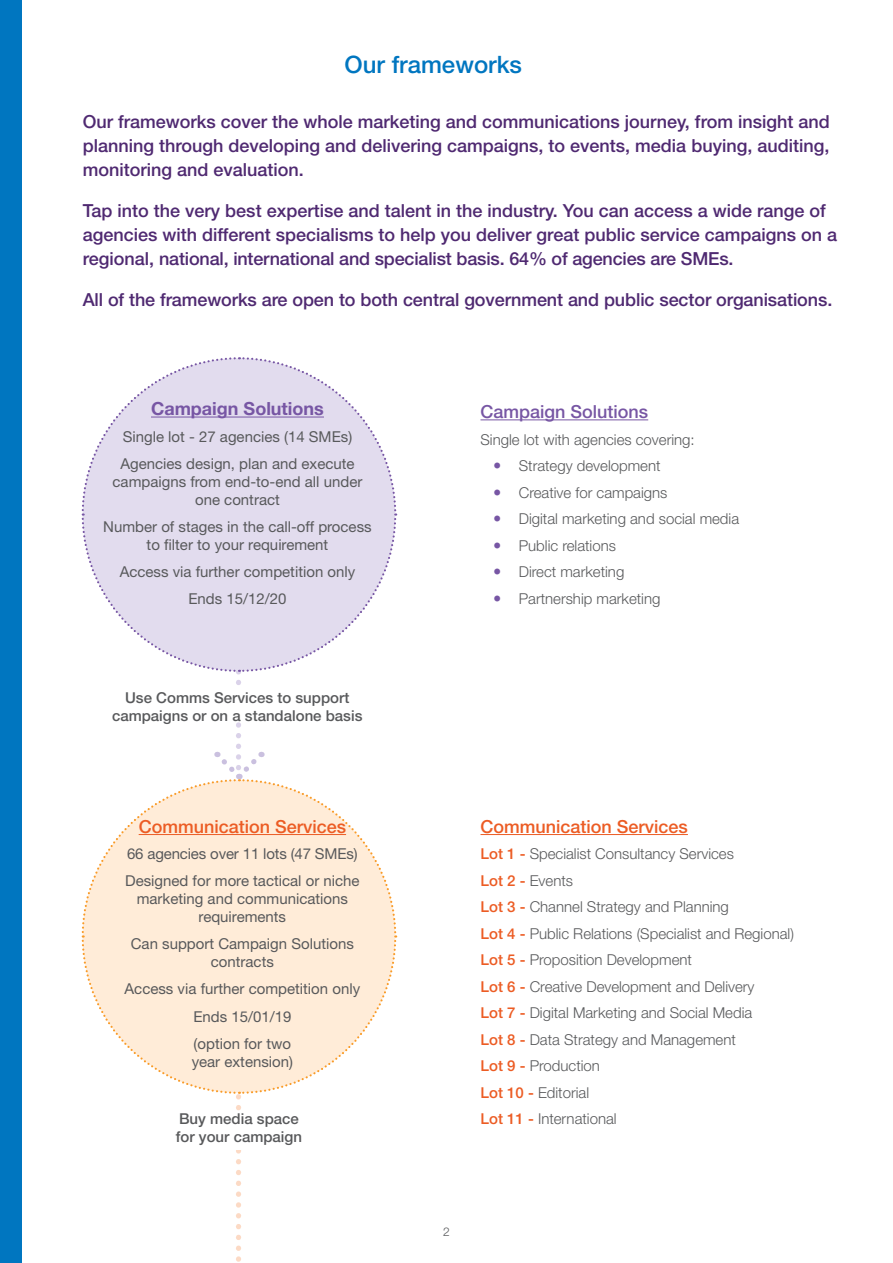
<style>
.page{position:relative;width:893px;height:1263px;background:#fff}
.page>*{position:absolute;margin:0;border:0;box-sizing:border-box;transform-origin:0 0}
.t1{font:500 24px "Helvetica Neue";color:#0076c0}
.t2{font:500 18px/24px "Helvetica Neue LT";color:#4f2971;text-align:justify}
.t3{font:500 18px "Helvetica Neue";color:#ec5c24}
.t4{font:700 18px "Helvetica Neue";color:#7756a4}
.t5{font:500 18px "Helvetica Neue";color:#7756a4}
.t6{font:300 15px/26.5px "Helvetica Neue";color:#58595b}
.t7{font:15px/27px "Helvetica Neue LT";color:#58595b;text-align:center}
.t8{font:500 15px/18px "Helvetica Neue LT";color:#58595b;text-align:center}
.t9{font:300 12px "Helvetica Neue LT";color:#58595b}
.s1{font-weight:500;color:#ec5c24}
</style>
<div class="page">
<hr style="left:480px;top:419px;width:168px;height:1px;background:#7756a4">
<hr style="left:480px;top:834px;width:208px;height:1px;background:#ec5c24">
<svg style="left:81px;top:357px;width:316px;height:905px"></svg>
<div style="left:0;top:0;width:21px;height:1263px;background:#0076c0"></div>
<h1 class="t1" style="left:345px;top:50px;width:179px">Our frameworks</h1>
<p class="t2" style="left:83px;top:110px;width:748px">Our frameworks cover the whole marketing and communications journey, from insight and planning through developing and delivering campaigns, to events, media buying, auditing, monitoring and evaluation.</p>
<p class="t2" style="left:83px;top:199px;width:756px;text-align:left">Tap into the very best expertise and talent in the industry. You can access a wide range of agencies with different specialisms to help you deliver great public service campaigns on a regional, national, international and specialist basis. 64% of agencies are SMEs.</p>
<p class="t2" style="left:83px;top:288px;width:751px">All of the frameworks are open to both central government and public sector organisations.</p>
<p class="t4" style="left:151px;top:395px;width:174px">Campaign Solutions</p>
<p class="t7" style="left:120px;top:423px;width:236px;text-align:left">Single lot - 27 agencies (14 SMEs)<br>Agencies design, plan and execute</p>
<p class="t7" style="left:113px;top:472px;width:251px;line-height:18px">campaigns from end-to-end all under one contract</p>
<p class="t7" style="left:103px;top:517px;width:270px;line-height:18px">Number of stages in the call-off process to filter to your requirement</p>
<p class="t7" style="left:120px;top:558px;width:237px">Access via further competition only<br>Ends 15/12/20</p>
<p class="t8" style="left:112px;top:688px;width:252px">Use Comms Services to support campaigns or on a standalone basis</p>
<p class="t3" style="left:139px;top:815px;width:209px">Communication Services</p>
<p class="t7" style="left:125px;top:840px;width:236px;text-align:left">66 agencies over 11 lots (47 SMEs)<br>Designed for more tactical or niche</p>
<p class="t7" style="left:137px;top:890px;width:213px;line-height:18px">marketing and communications requirements</p>
<p class="t7" style="left:131px;top:935px;width:225px;line-height:18px">Can support Campaign Solutions contracts</p>
<p class="t7" style="left:125px;top:975px;width:237px">Access via further competition only<br>Ends 15/01/19<br>(option for two</p>
<p class="t7" style="left:192px;top:1047px;width:103px">year extension)</p>
<p class="t8" style="left:176px;top:1110px;width:128px;text-align:left">Buy media space for your campaign</p>
<p class="t5" style="left:480px;top:401px;width:169px">Campaign Solutions</p>
<p class="t6" style="left:519px;top:426px;width:222px;text-indent:-38px">Single lot with agencies covering:<br>Strategy development<br>Creative for campaigns<br>Digital marketing and social media<br>Public relations<br>Direct marketing<br>Partnership marketing</p>
<p class="t3" style="left:480px;top:815px;width:209px">Communication Services</p>
<p class="t6" style="left:480px;top:840px;width:315px"><span class="s1">Lot 1 -</span> Specialist Consultancy Services<br><span class="s1">Lot 2 -</span> Events<br><span class="s1">Lot 3 -</span> Channel Strategy and Planning<br><span class="s1">Lot 4 -</span> Public Relations (Specialist and Regional)<br><span class="s1">Lot 5 -</span> Proposition Development<br><span class="s1">Lot 6 -</span> Creative Development and Delivery<br><span class="s1">Lot 7 -</span> Digital Marketing and Social Media<br><span class="s1">Lot 8 -</span> Data Strategy and Management<br><span class="s1">Lot 9 -</span> Production<br><span class="s1">Lot 10 -</span> Editorial<br><span class="s1">Lot 11 -</span> International</p>
<p class="t9" style="left:443px;top:1225px;width:8px">2</p>
</div>
